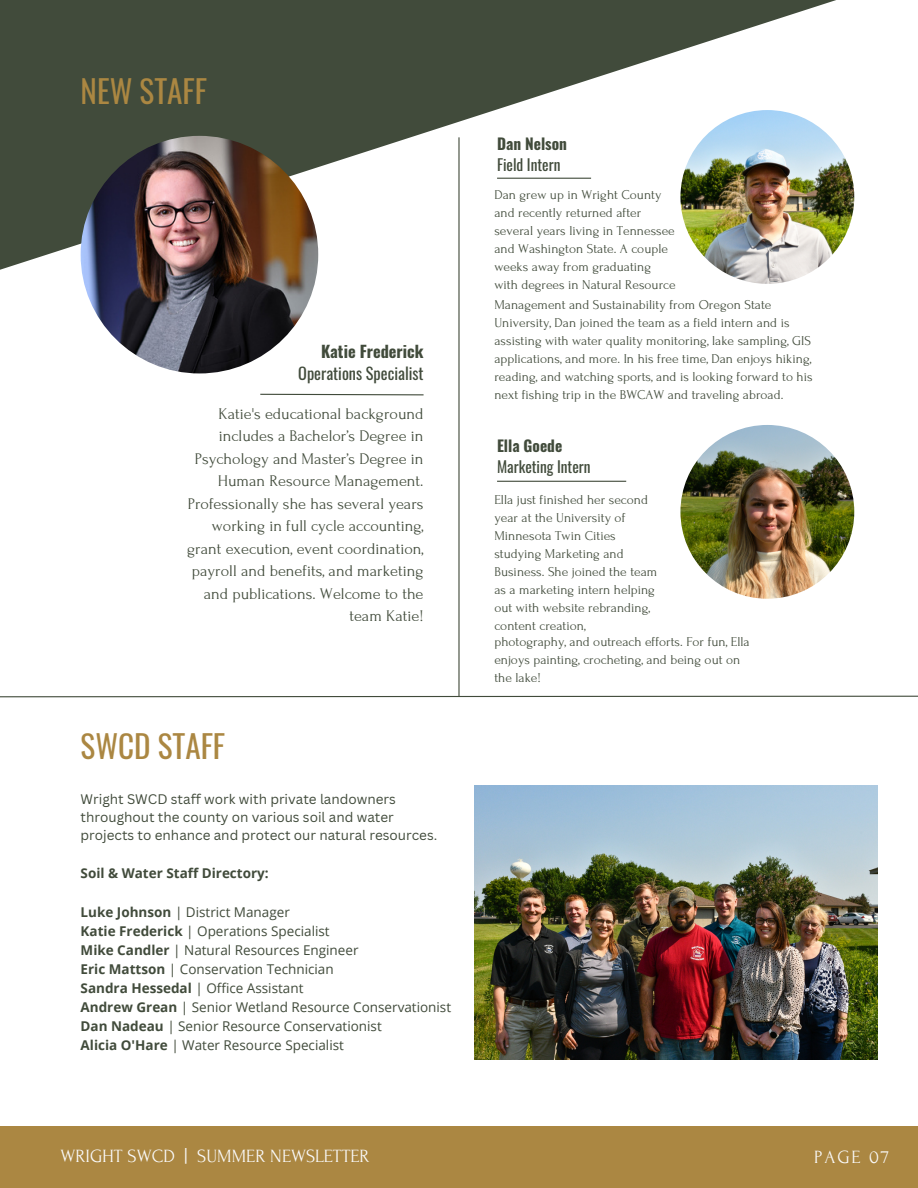
<style>
.page{position:relative;width:918px;height:1188px;background:#fff}
.page>*{position:absolute;margin:0;border:0;box-sizing:border-box;transform-origin:0 0}
.t1{font:31.2px "Oswald";color:#ab8742}
.t2{font:18.75px "Forum";color:#fafafa}
.t3{font:18.6px "Forum";letter-spacing:.1em;color:#fafafa}
.t4{font:16.2px/22.5px "Forum";color:#414b3b;text-align:right}
.t5{font:16.2px "Oswald";color:#414b3b}
.t6{font:700 16.2px "Oswald";color:#414b3b}
.t7{font:15.45px "Oswald";color:#414b3b}
.t8{font:700 15.45px "Oswald";color:#414b3b}
.t9{font:13.5px/18px "Forum";color:#414b3b}
.t10{font:13.5px "Open Sans";color:#414b3b}
.t11{font:13.5px/18px "Canva Sans";color:#414b3b}
.t12{font:700 13.5px "Open Sans";color:#414b3b}
.s1{font-weight:700}
</style>
<div class="page">
<svg style="left:0;top:0;width:855px;height:273px;fill:#414b3b"></svg>
<img style="left:81px;top:136px;width:237px;height:237px;border-radius:50%">
<img style="left:680px;top:425px;width:174px;height:174px;border-radius:50%">
<img style="left:680px;top:110px;width:174px;height:174px;border-radius:50%">
<hr style="left:458px;top:137px;width:2px;height:559px;background:#414b3b">
<svg style="left:0;top:695px;width:918px;height:3px"></svg>
<svg style="left:260px;top:393px;width:164px;height:3px"></svg>
<img style="left:475px;top:785px;width:403px;height:275px">
<hr style="left:497px;top:481px;width:129px;height:1px;background:#414b3b">
<hr style="left:497px;top:178px;width:94px;height:1px;background:#414b3b">
<div style="left:0;top:1127px;width:918px;height:61px;background:#ab8742"></div>
<p class="t1" style="left:81px;top:67px;width:128px">NEW STAFF</p>
<p class="t6" style="left:321px;top:338px;width:104px">Katie Frederick</p>
<p class="t5" style="left:298px;top:361px;width:127px">Operations Specialist</p>
<p class="t4" style="left:187px;top:403px;width:238px">Katie's educational background includes a Bachelor’s Degree in<br>Psychology and Master’s Degree in<br>Human Resource Management.<br>Professionally she has several years working in full cycle accounting, grant execution, event coordination, payroll and benefits, and marketing and publications. Welcome to the team Katie!</p>
<p class="t1" style="left:81px;top:722px;width:146px">SWCD STAFF</p>
<p class="t11" style="left:81px;top:789px;width:358px">Wright SWCD staff work with private landowners throughout the county on various soil and water projects to enhance and protect our natural resources.</p>
<p class="t12" style="left:81px;top:864px;width:190px">Soil &amp; Water Staff Directory:</p>
<p class="t10" style="left:81px;top:902px;width:211px"><span class="s1">Luke Johnson</span> | District Manager</p>
<p class="t10" style="left:81px;top:921px;width:251px"><span class="s1">Katie Frederick</span> | Operations Specialist</p>
<p class="t10" style="left:81px;top:940px;width:279px"><span class="s1">Mike Candler</span> | Natural Resources Engineer</p>
<p class="t10" style="left:81px;top:960px;width:255px"><span class="s1">Eric Mattson</span> | Conservation Technician</p>
<p class="t10" style="left:81px;top:979px;width:224px"><span class="s1">Sandra Hessedal</span> | Office Assistant</p>
<p class="t10" style="left:81px;top:998px;width:372px"><span class="s1">Andrew Grean</span> | Senior Wetland Resource Conservationist</p>
<p class="t10" style="left:81px;top:1017px;width:303px"><span class="s1">Dan Nadeau</span> | Senior Resource Conservationist</p>
<p class="t10" style="left:81px;top:1036px;width:265px"><span class="s1">Alicia O'Hare</span> | Water Resource Specialist</p>
<p class="t8" style="left:497px;top:132px;width:71px">Dan Nelson</p>
<p class="t7" style="left:497px;top:153px;width:65px">Field Intern</p>
<p class="t9" style="left:494px;top:186px;width:183px">Dan grew up in Wright County and recently returned after several years living in Tennessee and Washington State. A couple weeks away from graduating with degrees in Natural Resource</p>
<p class="t9" style="left:494px;top:296px;width:320px">Management and Sustainability from Oregon State University, Dan joined the team as a field intern and is assisting with water quality monitoring, lake sampling, GIS applications, and more. In his free time, Dan enjoys hiking, reading, and watching sports, and is looking forward to his next fishing trip in the BWCAW and traveling abroad.</p>
<p class="t8" style="left:497px;top:434px;width:67px">Ella Goede</p>
<p class="t7" style="left:497px;top:455px;width:95px">Marketing Intern</p>
<p class="t9" style="left:494px;top:491px;width:164px">Ella just finished her second year at the University of<br>Minnesota Twin Cities studying Marketing and<br>Business. She joined the team as a marketing intern helping out with website rebranding, content creation,</p>
<p class="t9" style="left:494px;top:633px;width:257px">photography, and outreach efforts. For fun, Ella enjoys painting, crocheting, and being out on the lake!</p>
<p class="t2" style="left:60px;top:1146px;width:311px">WRIGHT SWCD | SUMMER NEWSLETTER</p>
<p class="t3" style="left:814px;top:1147px;width:76px">PAGE 07</p>
</div>
